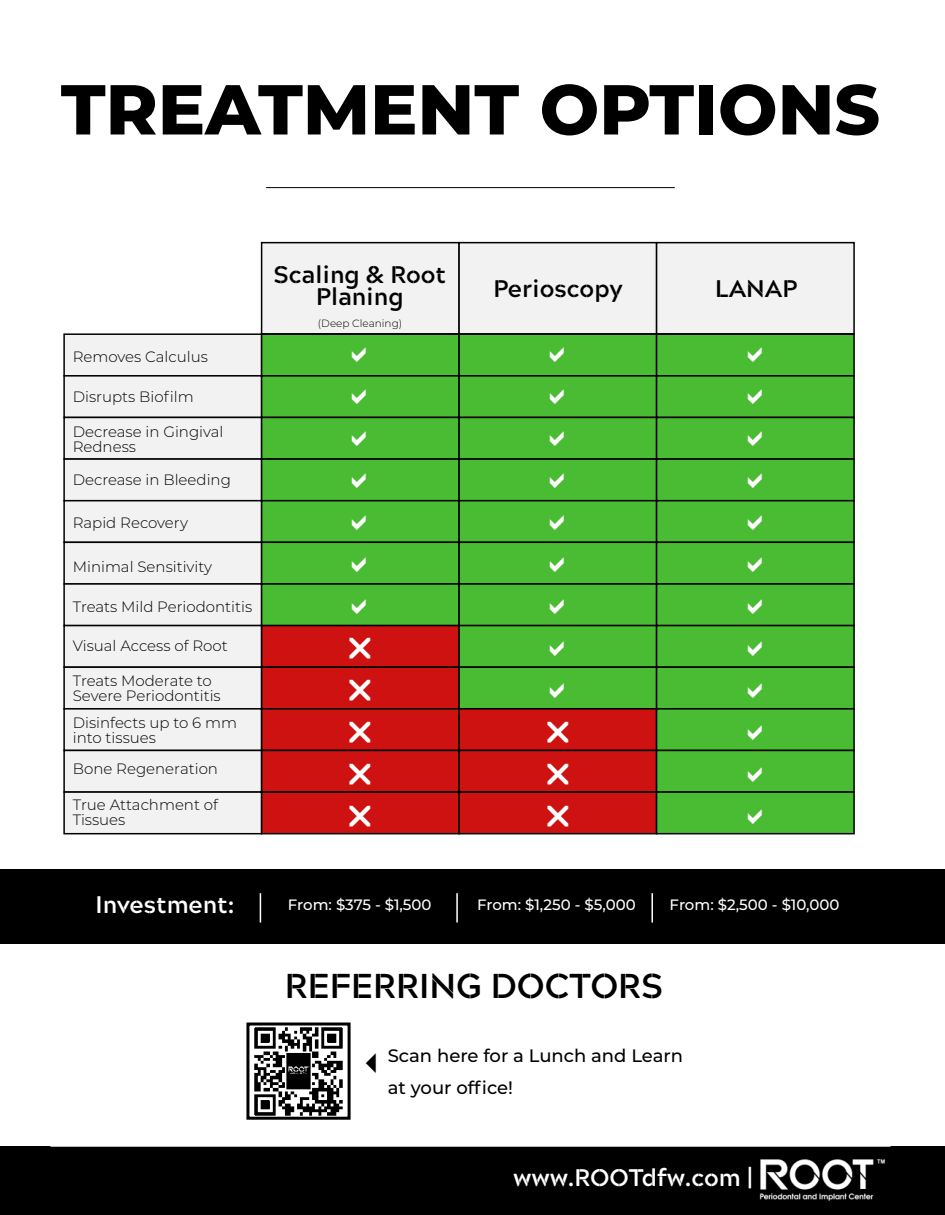
<style>
.page{position:relative;width:945px;height:1215px;background:#fff}
.page>*{position:absolute;margin:0;border:0;box-sizing:border-box;transform-origin:0 0}
.t1{font:800 70.5px "Montserrat";color:#000}
.t2{font:700 34.5px "Acherus Militant 1";color:#000}
.t3{font:700 24px/22.5px "Acherus Militant 1";color:#000;text-align:center}
.t4{font:700 24px "Acherus Militant 1";color:#fff}
.t5{font:500 18px/31.5px "Montserrat";color:#000}
.t6{font:300 15px/15px "Montserrat";color:#000}
.t7{font:500 15px "Montserrat";color:#fff}
.t8{font:300 10.5px "Montserrat";color:#000}
</style>
<div class="page">
<hr style="left:266px;top:187px;width:409px;height:1px;background:#000">
<div style="left:0;top:1147px;width:945px;height:68px;background:#000"></div>
<div style="left:0;top:869px;width:945px;height:75px;background:#000"></div>
<img style="left:759px;top:1159px;width:127px;height:42px">
<div style="left:63px;top:333px;width:199px;height:44px;background:#f2f2f2;border:2px solid #000"></div>
<div style="left:261px;top:333px;width:199px;height:44px;background:#4abc33"></div>
<div style="left:458px;top:333px;width:199px;height:44px;background:#4abc33"></div>
<div style="left:656px;top:333px;width:199px;height:44px;background:#4abc33"></div>
<div style="left:261px;top:242px;width:199px;height:93px;background:#f2f2f2;border:2px solid #000"></div>
<div style="left:458px;top:242px;width:199px;height:93px;background:#f2f2f2;border:2px solid #000"></div>
<div style="left:656px;top:242px;width:199px;height:93px;background:#f2f2f2;border:2px solid #000"></div>
<div style="left:63px;top:375px;width:199px;height:43px;background:#f2f2f2;border:2px solid #000"></div>
<div style="left:261px;top:375px;width:199px;height:43px;background:#4abc33;border:2px solid #000"></div>
<div style="left:458px;top:375px;width:199px;height:43px;background:#4abc33;border:2px solid #000"></div>
<div style="left:656px;top:375px;width:199px;height:43px;background:#4abc33;border:2px solid #000"></div>
<div style="left:63px;top:417px;width:199px;height:43px;background:#f2f2f2;border:2px solid #000"></div>
<div style="left:261px;top:417px;width:199px;height:43px;background:#4abc33;border:2px solid #000"></div>
<div style="left:458px;top:417px;width:199px;height:43px;background:#4abc33;border:2px solid #000"></div>
<div style="left:656px;top:417px;width:199px;height:43px;background:#4abc33;border:2px solid #000"></div>
<div style="left:63px;top:458px;width:199px;height:43px;background:#f2f2f2;border:2px solid #000"></div>
<div style="left:261px;top:458px;width:199px;height:43px;background:#4abc33;border:2px solid #000"></div>
<div style="left:458px;top:458px;width:199px;height:43px;background:#4abc33;border:2px solid #000"></div>
<div style="left:656px;top:458px;width:199px;height:43px;background:#4abc33;border:2px solid #000"></div>
<div style="left:63px;top:500px;width:199px;height:43px;background:#f2f2f2;border:2px solid #000"></div>
<div style="left:261px;top:500px;width:199px;height:43px;background:#4abc33;border:2px solid #000"></div>
<div style="left:458px;top:500px;width:199px;height:43px;background:#4abc33;border:2px solid #000"></div>
<div style="left:656px;top:500px;width:199px;height:43px;background:#4abc33;border:2px solid #000"></div>
<div style="left:63px;top:542px;width:199px;height:43px;background:#f2f2f2;border:2px solid #000"></div>
<div style="left:261px;top:542px;width:199px;height:43px;background:#4abc33;border:2px solid #000"></div>
<div style="left:458px;top:542px;width:199px;height:43px;background:#4abc33;border:2px solid #000"></div>
<div style="left:656px;top:542px;width:199px;height:43px;background:#4abc33;border:2px solid #000"></div>
<div style="left:63px;top:583px;width:199px;height:43px;background:#f2f2f2;border:2px solid #000"></div>
<div style="left:261px;top:583px;width:199px;height:43px;background:#4abc33;border:2px solid #000"></div>
<div style="left:458px;top:583px;width:199px;height:43px;background:#4abc33;border:2px solid #000"></div>
<div style="left:656px;top:583px;width:199px;height:43px;background:#4abc33;border:2px solid #000"></div>
<div style="left:63px;top:625px;width:199px;height:43px;background:#f2f2f2;border:2px solid #000"></div>
<div style="left:261px;top:625px;width:199px;height:43px;background:#ce1111;border:2px solid #000"></div>
<div style="left:458px;top:625px;width:199px;height:43px;background:#4abc33;border:2px solid #000"></div>
<div style="left:656px;top:625px;width:199px;height:43px;background:#4abc33;border:2px solid #000"></div>
<div style="left:63px;top:666px;width:199px;height:44px;background:#f2f2f2;border:2px solid #000"></div>
<div style="left:261px;top:666px;width:199px;height:44px;background:#ce1111;border:2px solid #000"></div>
<div style="left:458px;top:666px;width:199px;height:44px;background:#4abc33;border:2px solid #000"></div>
<div style="left:656px;top:666px;width:199px;height:44px;background:#4abc33;border:2px solid #000"></div>
<div style="left:63px;top:708px;width:199px;height:43px;background:#f2f2f2;border:2px solid #000"></div>
<div style="left:261px;top:708px;width:199px;height:43px;background:#ce1111;border:2px solid #000"></div>
<div style="left:458px;top:708px;width:199px;height:43px;background:#ce1111;border:2px solid #000"></div>
<div style="left:656px;top:708px;width:199px;height:43px;background:#4abc33;border:2px solid #000"></div>
<div style="left:63px;top:750px;width:199px;height:43px;background:#f2f2f2;border:2px solid #000"></div>
<div style="left:261px;top:750px;width:199px;height:43px;background:#ce1111;border:2px solid #000"></div>
<div style="left:458px;top:750px;width:199px;height:43px;background:#ce1111;border:2px solid #000"></div>
<div style="left:656px;top:750px;width:199px;height:43px;background:#4abc33;border:2px solid #000"></div>
<div style="left:63px;top:791px;width:199px;height:43px;background:#f2f2f2;border:2px solid #000"></div>
<div style="left:261px;top:791px;width:199px;height:43px;background:#ce1111;border:2px solid #000"></div>
<div style="left:458px;top:791px;width:199px;height:43px;background:#ce1111;border:2px solid #000"></div>
<div style="left:656px;top:791px;width:199px;height:43px;background:#4abc33;border:2px solid #000"></div>
<svg style="left:260px;top:893px;width:1px;height:29px"></svg>
<hr style="left:456px;top:893px;width:2px;height:29px;background:#fff">
<hr style="left:651px;top:893px;width:2px;height:29px;background:#fff">
<img style="left:246px;top:1022px;width:105px;height:94px">
<div style="left:246px;top:1023px;width:105px;height:97px;border:3px solid #000"></div>
<h1 class="t1" style="left:61px;top:69px;width:821px">TREATMENT OPTIONS</h1>
<p class="t6" style="left:73px;top:350px;width:137px">Removes Calculus</p>
<p class="t6" style="left:73px;top:391px;width:122px">Disrupts Biofilm</p>
<p class="t6" style="left:73px;top:425px;width:152px">Decrease in Gingival<br>Redness</p>
<p class="t6" style="left:73px;top:473px;width:160px">Decrease in Bleeding</p>
<p class="t6" style="left:73px;top:517px;width:117px">Rapid Recovery</p>
<p class="t6" style="left:73px;top:560px;width:141px">Minimal Sensitivity</p>
<p class="t6" style="left:73px;top:601px;width:181px">Treats Mild Periodontitis</p>
<p class="t6" style="left:73px;top:640px;width:157px">Visual Access of Root</p>
<p class="t6" style="left:73px;top:674px;width:150px">Treats Moderate to<br>Severe Periodontitis</p>
<p class="t6" style="left:73px;top:716px;width:166px">Disinfects up to 6 mm into tissues</p>
<p class="t6" style="left:73px;top:763px;width:147px">Bone Regeneration</p>
<p class="t6" style="left:73px;top:799px;width:147px">True Attachment of<br>Tissues</p>
<h3 class="t3" style="left:274px;top:265px;width:174px">Scaling &amp; Root<br>Planing</h3>
<p class="t8" style="left:318px;top:319px;width:86px">(Deep Cleaning)</p>
<h3 class="t3" style="left:494px;top:280px;width:130px">Perioscopy</h3>
<h3 class="t3" style="left:715px;top:280px;width:84px">LANAP</h3>
<h3 class="t4" style="left:96px;top:894px;width:140px">Investment:</h3>
<p class="t7" style="left:288px;top:898px;width:145px">From: $375 - $1,500</p>
<p class="t7" style="left:477px;top:898px;width:160px">From: $1,250 - $5,000</p>
<p class="t7" style="left:670px;top:898px;width:171px">From: $2,500 - $10,000</p>
<h2 class="t2" style="left:285px;top:971px;width:380px">REFERRING DOCTORS</h2>
<p class="t5" style="left:388px;top:1041px;width:297px;text-indent:-29px">✓Scan here for a Lunch and Learn at your office!</p>
<h3 class="t4" style="left:514px;top:1167px;width:241px">www.ROOTdfw.com |</h3>
</div>
